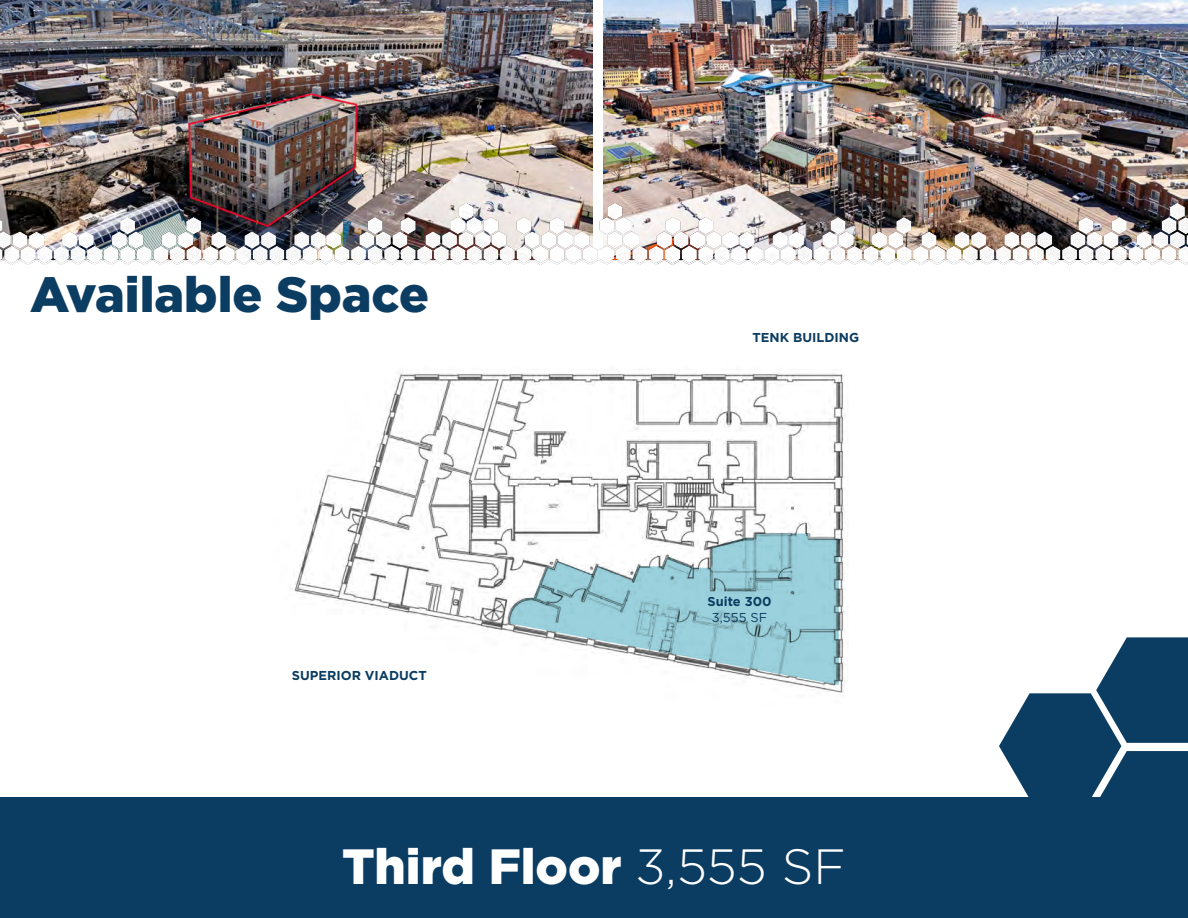
<style>
.page{position:relative;width:1188px;height:918px;background:#fff}
.page>*{position:absolute;margin:0;border:0;box-sizing:border-box;transform-origin:0 0}
.t1{font:900 49.5px "Gotham";color:#fff}
.t2{font:900 49.5px "Gotham";color:#0b3c61}
.t3{font:700 12.9px "Gotham";color:#0b3c61}
.t4{font:12.9px "Gotham";color:#0b3c61}
.s1{font-weight:300}
</style>
<div class="page">
<img style="left:290px;top:372px;width:556px;height:321px">
<img style="left:604px;top:0;width:584px;height:217px">
<img style="left:0;top:0;width:593px;height:217px">
<div style="left:0;top:797px;width:1188px;height:121px;background:#0b3c61"></div>
<svg style="left:999px;top:637px;width:189px;height:160px"></svg>
<img style="left:326px;top:203px;width:380px;height:61px">
<img style="left:0;top:217px;width:326px;height:47px">
<img style="left:1036px;top:203px;width:152px;height:61px">
<img style="left:657px;top:217px;width:380px;height:47px">
<h1 class="t2" style="left:30px;top:261px;width:400px">Available Space</h1>
<p class="t3" style="left:292px;top:667px;width:136px">SUPERIOR VIADUCT</p>
<p class="t3" style="left:753px;top:329px;width:108px">TENK BUILDING</p>
<p class="t3" style="left:708px;top:593px;width:65px">Suite 300</p>
<p class="t4" style="left:712px;top:609px;width:57px">3,555 SF</p>
<h1 class="t1" style="left:342px;top:832px;width:505px">Third Floor <span class="s1">3,555 SF</span></h1>
</div>
